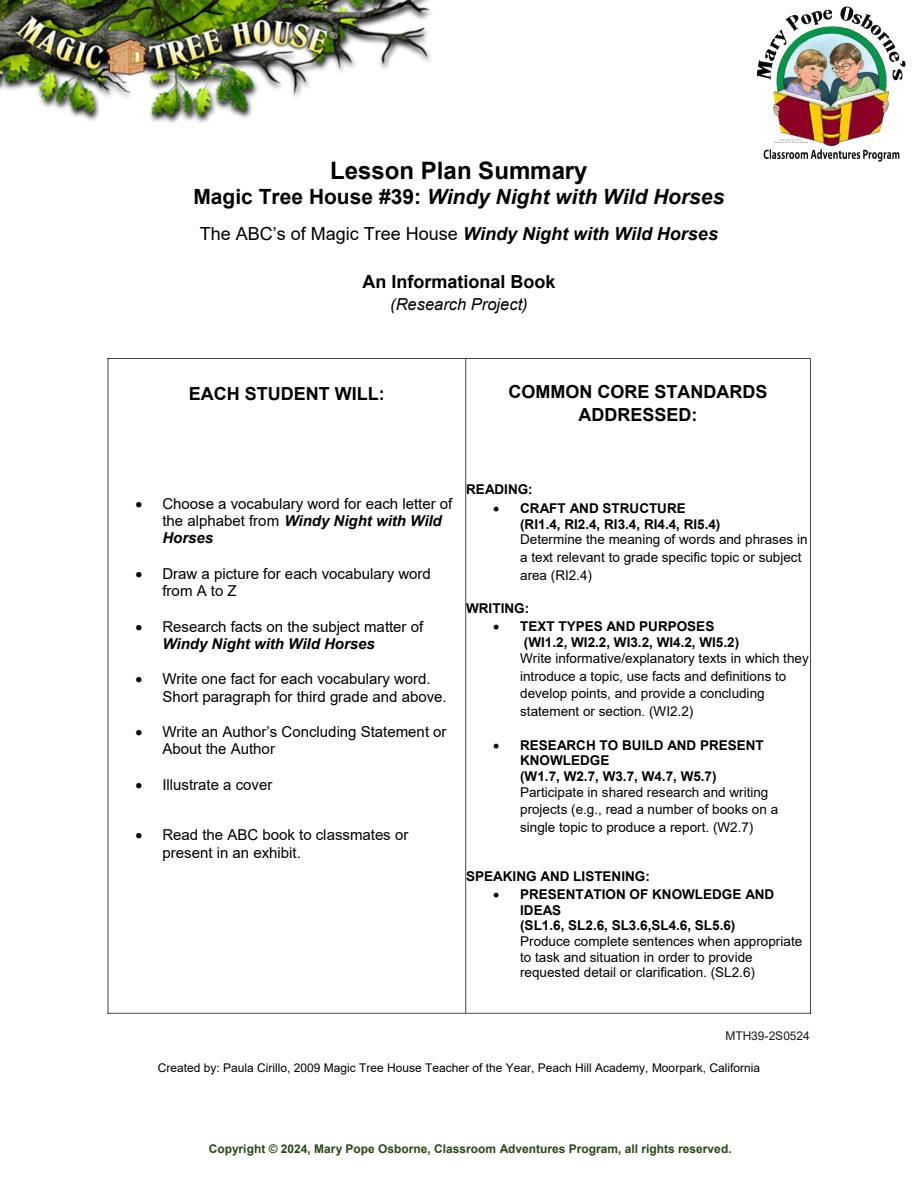
<style>
.page{position:relative;width:918px;height:1188px;background:#fff}
.page>*{position:absolute;margin:0;border:0;box-sizing:border-box;transform-origin:0 0}
.t1{font:700 24px "Arial";color:#000}
.t2{font:italic 700 21px "Arial";color:#000}
.t3{font:700 18px/23.7px "Arial";color:#000;text-align:center}
.t4{font:18px "Arial";color:#000}
.t5{font:italic 16.5px "Arial";color:#000}
.t6{font:15px/17.2px "Arial";color:#000}
.t7{font:13.5px/17.9px "Arial";color:#000}
.t8{font:700 13.5px/15.6px "Arial";color:#000}
.t9{font:12px "Arial";color:#000}
.t10{font:700 12px "Arial";color:#2b4714}
.t11{font:12px "Arial";color:#1a1a1a}
.s1{font-style:normal}
.s2{font-weight:700;font-style:italic}
</style>
<div class="page">
<img style="left:0;top:0;width:432px;height:123px">
<hr style="left:108px;top:358px;width:703px;height:1px;background:#000">
<hr style="left:108px;top:359px;width:1px;height:654px;background:#000">
<hr style="left:108px;top:1013px;width:357px;height:1px;background:#000">
<hr style="left:465px;top:359px;width:1px;height:654px;background:#000">
<hr style="left:465px;top:1013px;width:345px;height:1px;background:#000">
<hr style="left:810px;top:359px;width:1px;height:654px;background:#000">
<img style="left:756px;top:6px;width:150px;height:156px">
<h1 class="t1" style="left:330px;top:157px;width:259px">Lesson Plan Summary</h1>
<h2 class="t2" style="left:194px;top:185px;width:532px"><span class="s1">Magic Tree House #39:</span> Windy Night with Wild Horses</h2>
<h3 class="t4" style="left:200px;top:224px;width:520px">The ABC’s of Magic Tree House <span class="s2">Windy Night with Wild Horses</span></h3>
<h3 class="t3" style="left:363px;top:270px;width:195px">An Informational Book</h3>
<p class="t5" style="left:390px;top:295px;width:139px">(Research Project)</p>
<h3 class="t3" style="left:189px;top:382px;width:197px">EACH STUDENT WILL:</h3>
<h3 class="t3" style="left:509px;top:380px;width:260px">COMMON CORE STANDARDS<br>ADDRESSED:</h3>
<p class="t6" style="left:162px;top:495px;width:292px;text-indent:-27px">• Choose a vocabulary word for each letter of the alphabet from <span class="s2">Windy Night with Wild<br>Horses</span></p>
<p class="t6" style="left:162px;top:565px;width:270px;text-indent:-27px">• Draw a picture for each vocabulary word from A to Z</p>
<p class="t6" style="left:162px;top:618px;width:263px;text-indent:-27px">• Research facts on the subject matter of<br><span class="s2">Windy Night with Wild Horses</span></p>
<p class="t6" style="left:162px;top:670px;width:286px;text-indent:-27px">• Write one fact for each vocabulary word.<br>Short paragraph for third grade and above.</p>
<p class="t6" style="left:162px;top:723px;width:286px;text-indent:-27px">• Write an Author’s Concluding Statement or<br>About the Author</p>
<p class="t6" style="left:135px;top:776px;width:139px">• Illustrate a cover</p>
<p class="t6" style="left:162px;top:826px;width:247px;text-indent:-27px">• Read the ABC book to classmates or present in an exhibit.</p>
<p class="t8" style="left:466px;top:482px;width:68px">READING:</p>
<p class="t8" style="left:520px;top:501px;width:202px;text-indent:-27px">• CRAFT AND STRUCTURE (RI1.4, RI2.4, RI3.4, RI4.4, RI5.4)</p>
<p class="t7" style="left:520px;top:531px;width:289px">Determine the meaning of words and phrases in a text relevant to grade specific topic or subject area (RI2.4)</p>
<p class="t8" style="left:466px;top:600px;width:65px">WRITING:</p>
<p class="t8" style="left:524px;top:619px;width:217px;text-indent:-31px">• TEXT TYPES AND PURPOSES (WI1.2, WI2.2, WI3.2, WI4.2, WI5.2)</p>
<p class="t7" style="left:520px;top:649px;width:290px">Write informative/explanatory texts in which they introduce a topic, use facts and definitions to develop points, and provide a concluding statement or section. (WI2.2)</p>
<p class="t8" style="left:520px;top:737px;width:245px;text-indent:-27px">• RESEARCH TO BUILD AND PRESENT<br>KNOWLEDGE<br>(W1.7, W2.7, W3.7, W4.7, W5.7)</p>
<p class="t7" style="left:520px;top:783px;width:260px">Participate in shared research and writing projects (e.g., read a number of books on a single topic to produce a report. (W2.7)</p>
<p class="t8" style="left:466px;top:868px;width:185px">SPEAKING AND LISTENING:</p>
<p class="t8" style="left:520px;top:887px;width:256px;text-indent:-27px">• PRESENTATION OF KNOWLEDGE AND<br>IDEAS<br>(SL1.6, SL2.6, SL3.6,SL4.6, SL5.6)</p>
<p class="t7" style="left:520px;top:934px;width:284px;line-height:15.6px">Produce complete sentences when appropriate to task and situation in order to provide requested detail or clarification. (SL2.6)</p>
<p class="t11" style="left:725px;top:1030px;width:86px">MTH39-2S0524</p>
<p class="t9" style="left:158px;top:1061px;width:604px">Created by: Paula Cirillo, 2009 Magic Tree House Teacher of the Year, Peach Hill Academy, Moorpark, California</p>
<p class="t10" style="left:209px;top:1143px;width:524px">Copyright © 2024, Mary Pope Osborne, Classroom Adventures Program, all rights reserved.</p>
</div>
